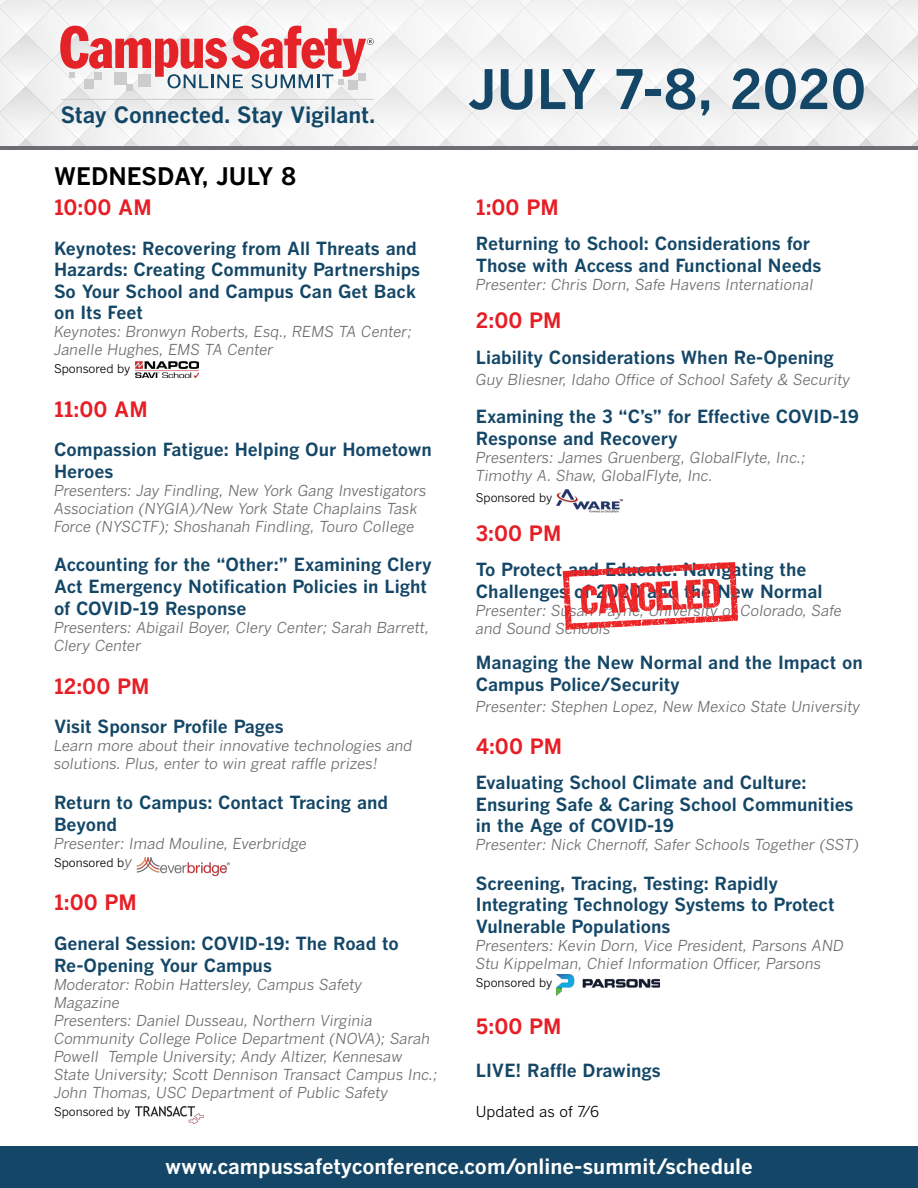
<style>
.page{position:relative;width:918px;height:1188px;background:#fff}
.page>*{position:absolute;margin:0;border:0;box-sizing:border-box;transform-origin:0 0}
.t1{font:700 54px "Benton Gothic";color:#144767}
.t2{font:700 24px "Benton Gothic";color:#000}
.t3{font:700 22.35px "Benton Gothic";letter-spacing:-.005em;color:#124767}
.t4{font:700 21px "Benton Gothic";color:#e61e26}
.t5{font:700 21px "Benton Gothic";color:#fff}
.t6{font:700 18px/21.6px "Benton Gothic";color:#144767}
.t7{font:italic 15px/18px "Benton Gothic";color:#6d6e71}
.t8{font:15px "Benton Gothic";color:#000}
.t9{font:12px "Benton Gothic";color:#000}
.s1{font-style:italic;font-size:15px;color:#6d6e71}
</style>
<div class="page">
<img style="left:135px;top:362px;width:64px;height:16px">
<img style="left:137px;top:857px;width:92px;height:20px">
<img style="left:135px;top:1106px;width:69px;height:17px">
<img style="left:557px;top:490px;width:65px;height:23px">
<img style="left:557px;top:974px;width:103px;height:22px">
<svg style="left:0;top:0;width:918px;height:147px"></svg>
<hr style="left:61px;top:99px;width:313px;height:1px;background:#ccc">
<hr style="left:0;top:146px;width:917px;height:4px;background:#6d6e71">
<div style="left:0;top:1146px;width:917px;height:42px;background:#144767"></div>
<svg style="left:563px;top:562px;width:176px;height:68px"></svg>
<h3 class="t3" style="left:61px;top:101px;width:316px">Stay Connected. Stay Vigilant.</h3>
<h2 class="t2" style="left:54px;top:161px;width:244px">WEDNESDAY, JULY 8</h2>
<h3 class="t4" style="left:54px;top:194px;width:99px">10:00 AM</h3>
<p class="t6" style="left:54px;top:237px;width:368px">Keynotes: Recovering from All Threats and Hazards: Creating Community Partnerships So Your School and Campus Can Get Back on Its Feet</p>
<p class="t7" style="left:54px;top:323px;width:359px">Keynotes: Bronwyn Roberts, Esq., REMS TA Center;<br>Janelle Hughes, EMS TA Center</p>
<p class="t9" style="left:54px;top:362px;width:78px">Sponsored by</p>
<h3 class="t4" style="left:54px;top:396px;width:95px">11:00 AM</h3>
<p class="t6" style="left:54px;top:438px;width:380px">Compassion Fatigue: Helping Our Hometown<br>Heroes</p>
<p class="t7" style="left:54px;top:481px;width:374px">Presenters: Jay Findling, New York Gang Investigators<br>Association (NYGIA)/New York State Chaplains Task<br>Force (NYSCTF); Shoshanah Findling, Touro College</p>
<p class="t6" style="left:54px;top:554px;width:379px">Accounting for the “Other:” Examining Clery<br>Act Emergency Notification Policies in Light of COVID-19 Response</p>
<p class="t7" style="left:54px;top:618px;width:377px">Presenters: Abigail Boyer, Clery Center; Sarah Barrett,<br>Clery Center</p>
<h3 class="t4" style="left:54px;top:673px;width:97px">12:00 PM</h3>
<p class="t6" style="left:54px;top:716px;width:231px">Visit Sponsor Profile Pages</p>
<p class="t7" style="left:54px;top:737px;width:360px">Learn more about their innovative technologies and solutions. Plus, enter to win great raffle prizes!</p>
<p class="t6" style="left:54px;top:791px;width:336px">Return to Campus: Contact Tracing and<br>Beyond</p>
<p class="t7" style="left:54px;top:834px;width:255px">Presenter: Imad Mouline, Everbridge</p>
<p class="t9" style="left:54px;top:856px;width:80px">Sponsored b<span class="s1">y</span></p>
<h3 class="t4" style="left:54px;top:890px;width:84px">1:00 PM</h3>
<p class="t6" style="left:54px;top:932px;width:346px">General Session: COVID-19: The Road to<br>Re-Opening Your Campus</p>
<p class="t7" style="left:54px;top:975px;width:385px">Moderator: Robin Hattersley, Campus Safety<br>Magazine<br>Presenters: Daniel Dusseau, Northern Virginia Community College Police Department (NOVA); Sarah Powell Temple University; Andy Altizer, Kennesaw State University; Scott Dennison Transact Campus Inc.; John Thomas, USC Department of Public Safety</p>
<p class="t9" style="left:54px;top:1104px;width:78px">Sponsored by</p>
<h1 class="t1" style="left:468px;top:56px;width:400px">JULY 7-8, 2020</h1>
<h3 class="t4" style="left:476px;top:194px;width:84px">1:00 PM</h3>
<p class="t6" style="left:476px;top:232px;width:347px">Returning to School: Considerations for<br>Those with Access and Functional Needs</p>
<p class="t7" style="left:476px;top:275px;width:339px">Presenter: Chris Dorn, Safe Havens International</p>
<h3 class="t4" style="left:476px;top:308px;width:87px">2:00 PM</h3>
<p class="t6" style="left:476px;top:346px;width:360px">Liability Considerations When Re-Opening</p>
<p class="t7" style="left:476px;top:370px;width:376px">Guy Bliesner, Idaho Office of School Safety &amp; Security</p>
<p class="t6" style="left:476px;top:405px;width:385px">Examining the 3 “C’s” for Effective COVID-19<br>Response and Recovery</p>
<p class="t7" style="left:476px;top:448px;width:331px">Presenters: James Gruenberg, GlobalFlyte, Inc.;<br>Timothy A. Shaw, GlobalFlyte, Inc.</p>
<p class="t9" style="left:476px;top:491px;width:78px">Sponsored by</p>
<h3 class="t4" style="left:476px;top:520px;width:87px">3:00 PM</h3>
<p class="t6" style="left:476px;top:558px;width:348px">To Protect and Educate: Navigating the<br>Challenges of 2020 and the New Normal</p>
<p class="t7" style="left:476px;top:601px;width:368px">Presenter: Susan Payne, University of Colorado, Safe and Sound Schools</p>
<p class="t6" style="left:476px;top:651px;width:388px">Managing the New Normal and the Impact on<br>Campus Police/Security</p>
<p class="t7" style="left:476px;top:697px;width:386px">Presenter: Stephen Lopez, New Mexico State University</p>
<h3 class="t4" style="left:476px;top:733px;width:88px">4:00 PM</h3>
<p class="t6" style="left:476px;top:771px;width:379px">Evaluating School Climate and Culture:<br>Ensuring Safe &amp; Caring School Communities in the Age of COVID-19</p>
<p class="t7" style="left:476px;top:835px;width:385px">Presenter: Nick Chernoff, Safer Schools Together (SST)</p>
<p class="t6" style="left:476px;top:872px;width:360px">Screening, Tracing, Testing: Rapidly<br>Integrating Technology Systems to Protect<br>Vulnerable Populations</p>
<p class="t7" style="left:476px;top:936px;width:369px">Presenters: Kevin Dorn, Vice President, Parsons AND<br>Stu Kippelman, Chief Information Officer, Parsons</p>
<p class="t9" style="left:476px;top:975px;width:78px">Sponsored by</p>
<h3 class="t4" style="left:476px;top:1013px;width:87px">5:00 PM</h3>
<p class="t6" style="left:476px;top:1059px;width:186px">LIVE! Raffle Drawings</p>
<p class="t8" style="left:476px;top:1102px;width:125px">Updated as of 7/6</p>
<h3 class="t5" style="left:165px;top:1153px;width:589px">www.campussafetyconference.com/online-summit/schedule</h3>
</div>
